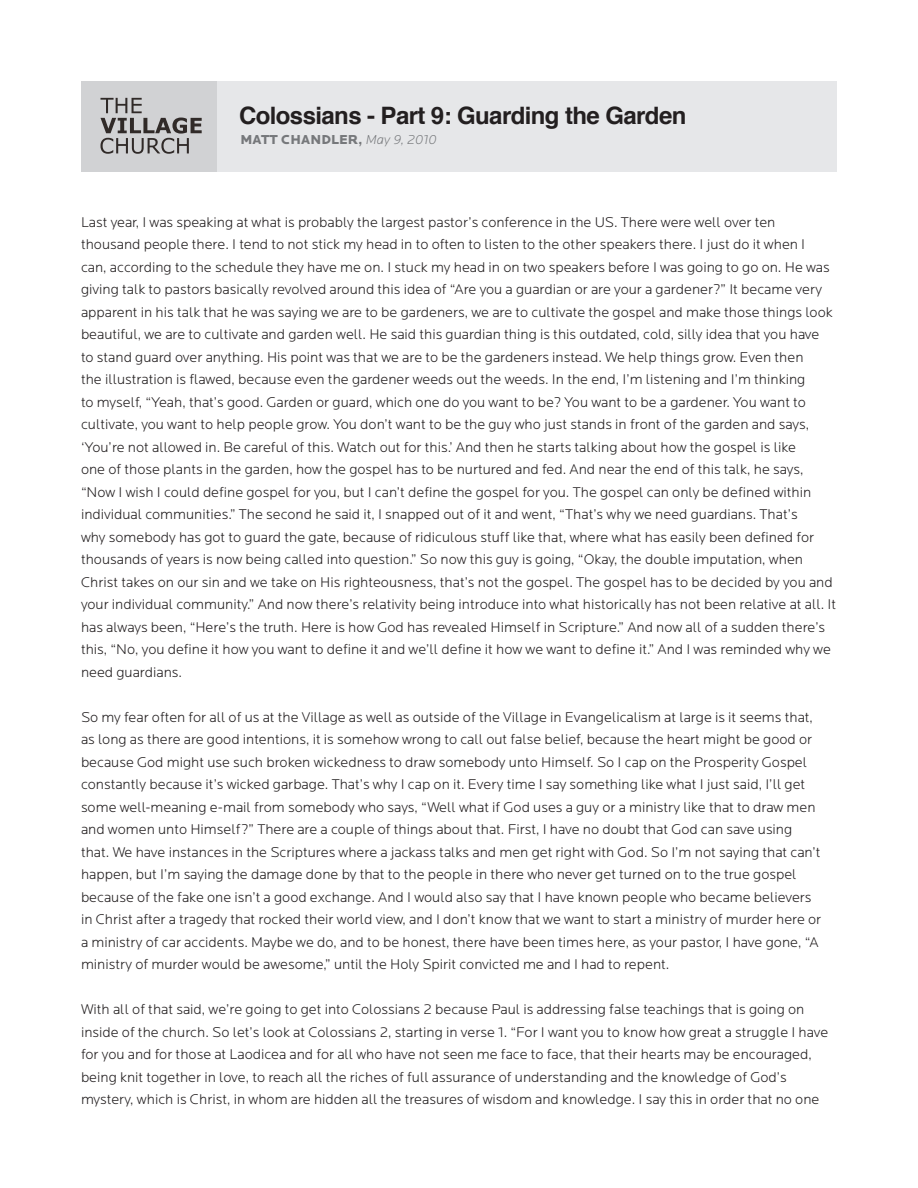
<style>
.page{position:relative;width:918px;height:1188px;background:#fff}
.page>*{position:absolute;margin:0;border:0;box-sizing:border-box;transform-origin:0 0}
.t1{font:700 24px "Helvetica";letter-spacing:-.025em;color:#231f20}
.t2{font:300 14.7px/22.5px "Locator";color:#231f20}
.t3{font:900 13.5px "Locator";letter-spacing:.01em;color:#76787b}
.s1{font-weight:700}
.s2{font-weight:300;font-style:italic}
</style>
<div class="page">
<div style="left:81px;top:81px;width:756px;height:90px;background:#e6e7e9"></div>
<div style="left:81px;top:81px;width:135px;height:90px;background:#d1d2d4"></div>
<svg style="left:100px;top:98px;width:102px;height:56px"></svg>
<p class="t1" style="left:239px;top:96px;width:449px">Colossians - Part 9: Guarding the Garden</p>
<p class="t3" style="left:240px;top:131px;width:198px">MATT CHANDLER<span class="s1">,</span> <span class="s2">May 9, 2010</span></p>
<p class="t2" style="left:81px;top:211px;width:753px">Last year, I was speaking at what is probably the largest pastor’s conference in the US. There were well over ten thousand people there. I tend to not stick my head in to often to listen to the other speakers there. I just do it when I can, according to the schedule they have me on. I stuck my head in on two speakers before I was going to go on. He was giving talk to pastors basically revolved around this idea of “Are you a guardian or are your a gardener?” It became very apparent in his talk that he was saying we are to be gardeners, we are to cultivate the gospel and make those things look beautiful, we are to cultivate and garden well. He said this guardian thing is this outdated, cold, silly idea that you have to stand guard over anything. His point was that we are to be the gardeners instead. We help things grow. Even then<br>the illustration is flawed, because even the gardener weeds out the weeds. In the end, I’m listening and I’m thinking<br>to myself, “Yeah, that’s good. Garden or guard, which one do you want to be? You want to be a gardener. You want to cultivate, you want to help people grow. You don’t want to be the guy who just stands in front of the garden and says, ‘You’re not allowed in. Be careful of this. Watch out for this.’ And then he starts talking about how the gospel is like</p>
<p class="t2" style="left:81px;top:459px;width:757px">one of those plants in the garden, how the gospel has to be nurtured and fed. And near the end of this talk, he says, “Now I wish I could define gospel for you, but I can’t define the gospel for you. The gospel can only be defined within individual communities.” The second he said it, I snapped out of it and went, “That’s why we need guardians. That’s<br>why somebody has got to guard the gate, because of ridiculous stuff like that, where what has easily been defined for thousands of years is now being called into question.” So now this guy is going, “Okay, the double imputation, when Christ takes on our sin and we take on His righteousness, that’s not the gospel. The gospel has to be decided by you and your individual community.” And now there’s relativity being introduce into what historically has not been relative at all. It has always been, “Here’s the truth. Here is how God has revealed Himself in Scripture.” And now all of a sudden there’s this, “No, you define it how you want to define it and we’ll define it how we want to define it.” And I was reminded why we need guardians.</p>
<p class="t2" style="left:81px;top:706px;width:742px">So my fear often for all of us at the Village as well as outside of the Village in Evangelicalism at large is it seems that, as long as there are good intentions, it is somehow wrong to call out false belief, because the heart might be good or because God might use such broken wickedness to draw somebody unto Himself. So I cap on the Prosperity Gospel constantly because it’s wicked garbage. That’s why I cap on it. Every time I say something like what I just said, I’ll get some well-meaning e-mail from somebody who says, “Well what if God uses a guy or a ministry like that to draw men and women unto Himself?” There are a couple of things about that. First, I have no doubt that God can save using that. We have instances in the Scriptures where a jackass talks and men get right with God. So I’m not saying that can’t happen, but I’m saying the damage done by that to the people in there who never get turned on to the true gospel because of the fake one isn’t a good exchange. And I would also say that I have known people who became believers in Christ after a tragedy that rocked their world view, and I don’t know that we want to start a ministry of murder here or a ministry of car accidents. Maybe we do, and to be honest, there have been times here, as your pastor, I have gone, “A ministry of murder would be awesome,” until the Holy Spirit convicted me and I had to repent.</p>
<p class="t2" style="left:81px;top:999px;width:749px">With all of that said, we’re going to get into Colossians 2 because Paul is addressing false teachings that is going on inside of the church. So let’s look at Colossians 2, starting in verse 1. “For I want you to know how great a struggle I have for you and for those at Laodicea and for all who have not seen me face to face, that their hearts may be encouraged, being knit together in love, to reach all the riches of full assurance of understanding and the knowledge of God’s mystery, which is Christ, in whom are hidden all the treasures of wisdom and knowledge. I say this in order that no one</p>
</div>
